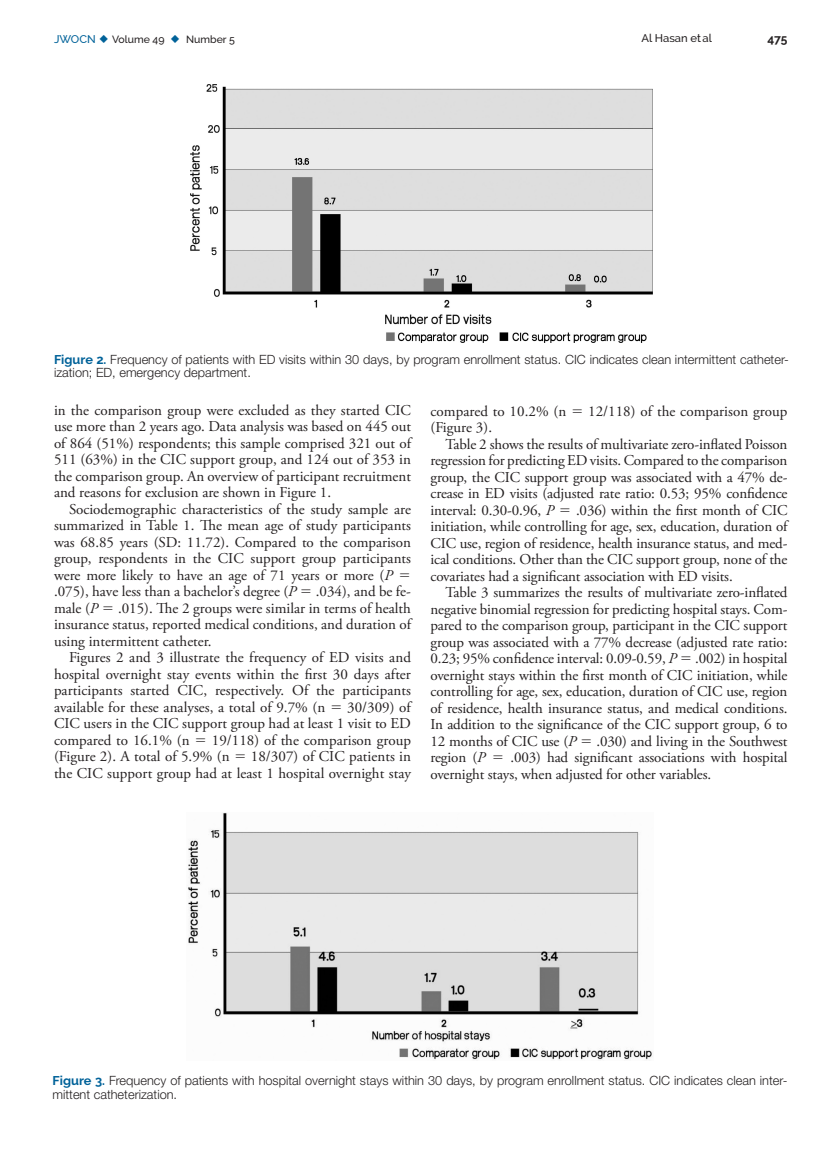
<style>
.page{position:relative;width:837px;height:1161px;background:#fff}
.page>*{position:absolute;margin:0;border:0;box-sizing:border-box;transform-origin:0 0}
.Para{font:15px/16.5px "Adobe Garamond Pro";color:#231f20;text-align:justify}
.ParaFL{font:15px/16.5px "Adobe Garamond Pro";color:#231f20;text-align:justify}
.FigCaption{font:300 12.75px/13.5px "Helvetica Neue";color:#231f20}
.t1{font:700 12px "Raleway";color:#231f20}
.t2{font:500 11.25px "Raleway";color:#231f20}
.t3{font:500 11.25px "Raleway";color:#006299}
.t4{font:500 10.5px "Raleway";color:#231f20}
.s1{font-family:"Raleway";font-weight:700;color:#006299}
.s2{font-style:italic}
</style>
<div class="page">
<img style="left:191px;top:85px;width:461px;height:258px">
<img style="left:188px;top:813px;width:465px;height:247px">
<p class="t3" style="left:54px;top:32px;width:43px">JWOCN</p>
<p class="t4" style="left:112px;top:33px;width:54px">Volume 49</p>
<p class="t4" style="left:186px;top:33px;width:50px">Number 5</p>
<p class="t2" style="left:641px;top:32px;width:72px">Al Hasan etal</p>
<p class="t1" style="left:767px;top:32px;width:22px">475</p>
<p class="FigCaption" style="left:54px;top:352px;width:736px"><span class="s1">Figure 2.</span> Frequency of patients with ED visits within 30 days, by program enrollment status. CIC indicates clean intermittent catheter&shy;ization; ED, emergency department.</p>
<p class="ParaFL" style="left:54px;top:402px;width:359px">in the comparison group were excluded as they started CIC use more than 2 years ago. Data analysis was based on 445 out of 864 (51%) respondents; this sample comprised 321 out of 511 (63%) in the CIC support group, and 124 out of 353 in the comparison group. An overview of participant recruitment and reasons for exclusion are shown in Figure 1.</p>
<p class="Para" style="left:54px;top:501px;width:359px;text-align:left;text-indent:15px">Sociodemographic characteristics of the study sample are summarized in Table 1. The mean age of study participants was 68.85 years (SD: 11.72). Compared to the comparison group, respondents in the CIC support group participants were more likely to have an age of 71 years or more (<span class="s2">P </span>.075), have less than a bachelor’s degree (<span class="s2">P</span></p>
<p class="Para" style="left:316px;top:584px;width:97px">.034), and be fe-</p>
<p class="Para" style="left:54px;top:600px;width:359px;text-indent:64px">.015). The 2 groups were similar in terms of health insurance status, reported medical conditions, and duration of using intermittent catheter.</p>
<p class="Para" style="left:54px;top:650px;width:359px;text-indent:15px">Figures 2 and 3 illustrate the frequency of ED visits and hospital overnight stay events within the first 30 days after participants started CIC, respectively. Of the participants available for these analyses, a total of 9.7% (n</p>
<p class="Para" style="left:54px;top:600px;width:46px">male (<span class="s2">P</span></p>
<p class="Para" style="left:54px;top:699px;width:359px;text-indent:293px">30/309) of CIC users in the CIC support group had at least 1 visit to ED compared to 16.1% (n</p>
<p class="Para" style="left:54px;top:732px;width:359px;text-indent:158px">19/118) of the comparison group (Figure 2). A total of 5.9% (n</p>
<p class="Para" style="left:54px;top:749px;width:359px;text-align:right">18/307) of CIC patients in<br>the CIC support group had at least 1 hospital overnight stay</p>
<p class="Para" style="left:430px;top:403px;width:137px">compared to 10.2% (n</p>
<p class="Para" style="left:588px;top:403px;width:201px">12/118) of the comparison group</p>
<p class="Para" style="left:430px;top:420px;width:63px">(Figure 3).</p>
<p class="Para" style="left:430px;top:436px;width:359px;text-indent:15px">Table 2 shows the results of multivariate zero-inflated Poisson regression for predicting ED visits. Compared to the comparison group, the CIC support group was associated with a 47% de&shy;crease in ED visits (adjusted rate ratio: 0.53; 95% confidence interval: 0.30-0.96, <span class="s2">P</span></p>
<p class="Para" style="left:430px;top:502px;width:359px;text-indent:146px">.036) within the first month of CIC initiation, while controlling for age, sex, education, duration of CIC use, region of residence, health insurance status, and med&shy;ical conditions. Other than the CIC support group, none of the covariates had a significant association with ED visits.</p>
<p class="Para" style="left:430px;top:585px;width:359px;text-indent:15px">Table 3 summarizes the results of multivariate zero-inflated negative binomial regression for predicting hospital stays. Com&shy;pared to the comparison group, participant in the CIC support group was associated with a 77% decrease (adjusted rate ratio:<br>0.23; 95% confidence interval: 0.09-0.59, <span class="s2">P</span> .002) in hospital overnight stays within the first month of CIC initiation, while controlling for age, sex, education, duration of CIC use, region of residence, health insurance status, and medical conditions.<br>In addition to the significance of the CIC support group, 6 to 12 months of CIC use (<span class="s2">P</span></p>
<p class="Para" style="left:597px;top:733px;width:192px">.030) and living in the Southwest</p>
<p class="Para" style="left:430px;top:750px;width:358px;text-indent:80px">.003) had significant associations with hospital overnight stays, when adjusted for other variables.</p>
<p class="Para" style="left:430px;top:750px;width:56px">region (<span class="s2">P</span></p>
<p class="FigCaption" style="left:52px;top:1074px;width:737px"><span class="s1">Figure 3.</span> Frequency of patients with hospital overnight stays within 30 days, by program enrollment status. CIC indicates clean inter&shy;mittent catheterization.</p>
</div>
